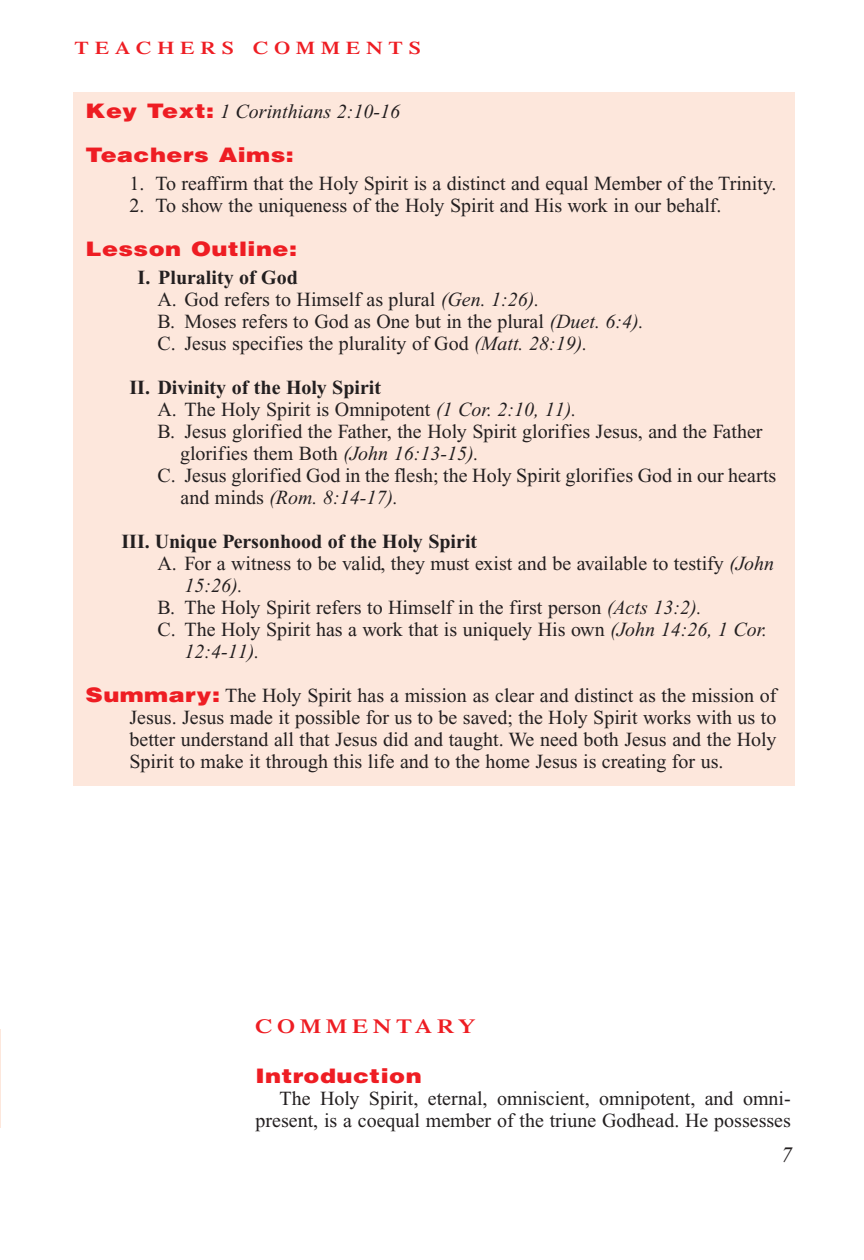
<style>
.page{position:relative;width:864px;height:1260px;background:#fff}
.page>*{position:absolute;margin:0;border:0;box-sizing:border-box;transform-origin:0 0}
.t1{font:italic 22px "Times New Roman";color:#231f20}
.t2{font:20px/22px "Times New Roman";color:#231f20;text-align:right}
.t3{font:italic 20px "Times New Roman";color:#231f20}
.t4{font:700 20px "Times New Roman";color:#231f20}
.t5{font:900 20px "Helvetica";letter-spacing:.02em;color:#ee1d23;scale:1.2 1}
.t6{font:600 20px "Times";letter-spacing:.2em;color:#ee1d23;scale:1.2 1}
.t7{font:600 18px "Times";letter-spacing:.265em;color:#ee1d23;scale:1.2 1}
.s1{font-family:"Helvetica";font-weight:900;font-style:normal;color:#ee1d23}
.s2{font-weight:700}
.s3{font-style:italic}
.s4{font-style:normal}
.s5{font-family:"Helvetica";font-weight:900;color:#ee1d23}
</style>
<div class="page">
<hr style="left:0;top:1030px;width:1px;height:98px;background:#fde7dc">
<div style="left:73px;top:92px;width:722px;height:693px;background:#fde7dc"></div>
<p class="t7" style="left:75px;top:41px;width:290px">TEACHERS COMMENTS</p>
<p class="t3" style="left:86px;top:104px;width:316px"><span class="s1">Key Text:</span> 1 Corinthians 2:10-16</p>
<p class="t5" style="left:86px;top:143px;width:175px">Teachers Aims:</p>
<p class="t2" style="left:130px;top:174px;width:648px">1. To reaffirm that the Holy Spirit is a distinct and equal Member of the Trinity.</p>
<p class="t2" style="left:130px;top:196px;width:594px">2. To show the uniqueness of the Holy Spirit and His work in our behalf.</p>
<p class="t5" style="left:86px;top:237px;width:178px">Lesson Outline:</p>
<p class="t2" style="left:158px;top:268px;width:488px;text-align:left;text-indent:-20px"><span class="s2">I. Plurality of God<br></span>A. God refers to Himself as plural <span class="s3">(Gen. 1:26).<br></span>B. Moses refers to God as One but in the plural <span class="s3">(Duet. 6:4).<br></span>C. Jesus specifies the plurality of God <span class="s3">(Matt. 28:19).</span></p>
<p class="t4" style="left:130px;top:381px;width:253px">II. Divinity of the Holy Spirit</p>
<p class="t2" style="left:158px;top:400px;width:420px">A. The Holy Spirit is Omnipotent <span class="s3">(1 Cor. 2:10, 11).</span></p>
<p class="t2" style="left:158px;top:422px;width:607px">B. Jesus glorified the Father, the Holy Spirit glorifies Jesus, and the Father</p>
<p class="t2" style="left:180px;top:444px;width:300px">glorifies them Both <span class="s3">(John 16:13-15).</span></p>
<p class="t2" style="left:158px;top:466px;width:620px">C. Jesus glorified God in the flesh; the Holy Spirit glorifies God in our hearts</p>
<p class="t3" style="left:181px;top:490px;width:219px"><span class="s4">and minds</span> (Rom. 8:14-17).</p>
<p class="t4" style="left:121px;top:535px;width:357px">III. Unique Personhood of the Holy Spirit</p>
<p class="t2" style="left:158px;top:554px;width:618px">A. For a witness to be valid, they must exist and be available to testify <span class="s3">(John</span></p>
<p class="t3" style="left:185px;top:578px;width:60px">15:26).</p>
<p class="t2" style="left:158px;top:598px;width:546px">B. The Holy Spirit refers to Himself in the first person <span class="s3">(Acts 13:2).</span></p>
<p class="t2" style="left:158px;top:620px;width:611px">C. The Holy Spirit has a work that is uniquely His own <span class="s3">(John 14:26, 1 Cor.</span></p>
<p class="t3" style="left:185px;top:644px;width:76px">12:4-11).</p>
<p class="t2" style="left:130px;top:686px;width:648px;text-align:justify;text-indent:-44px"><span class="s5">Summary:</span> The Holy Spirit has a mission as clear and distinct as the mission of Jesus. Jesus made it possible for us to be saved; the Holy Spirit works with us to better understand all that Jesus did and taught. We need both Jesus and the Holy Spirit to make it through this life and to the home Jesus is creating for us.</p>
<p class="t6" style="left:255px;top:1019px;width:185px">COMMENTARY</p>
<p class="t5" style="left:255px;top:1065px;width:140px">Introduction</p>
<p class="t2" style="left:255px;top:1089px;width:537px">The Holy Spirit, eternal, omniscient, omnipotent, and omni&shy;present, is a coequal member of the triune Godhead. He possesses</p>
<p class="t1" style="left:781px;top:1146px;width:12px">7</p>
</div>
